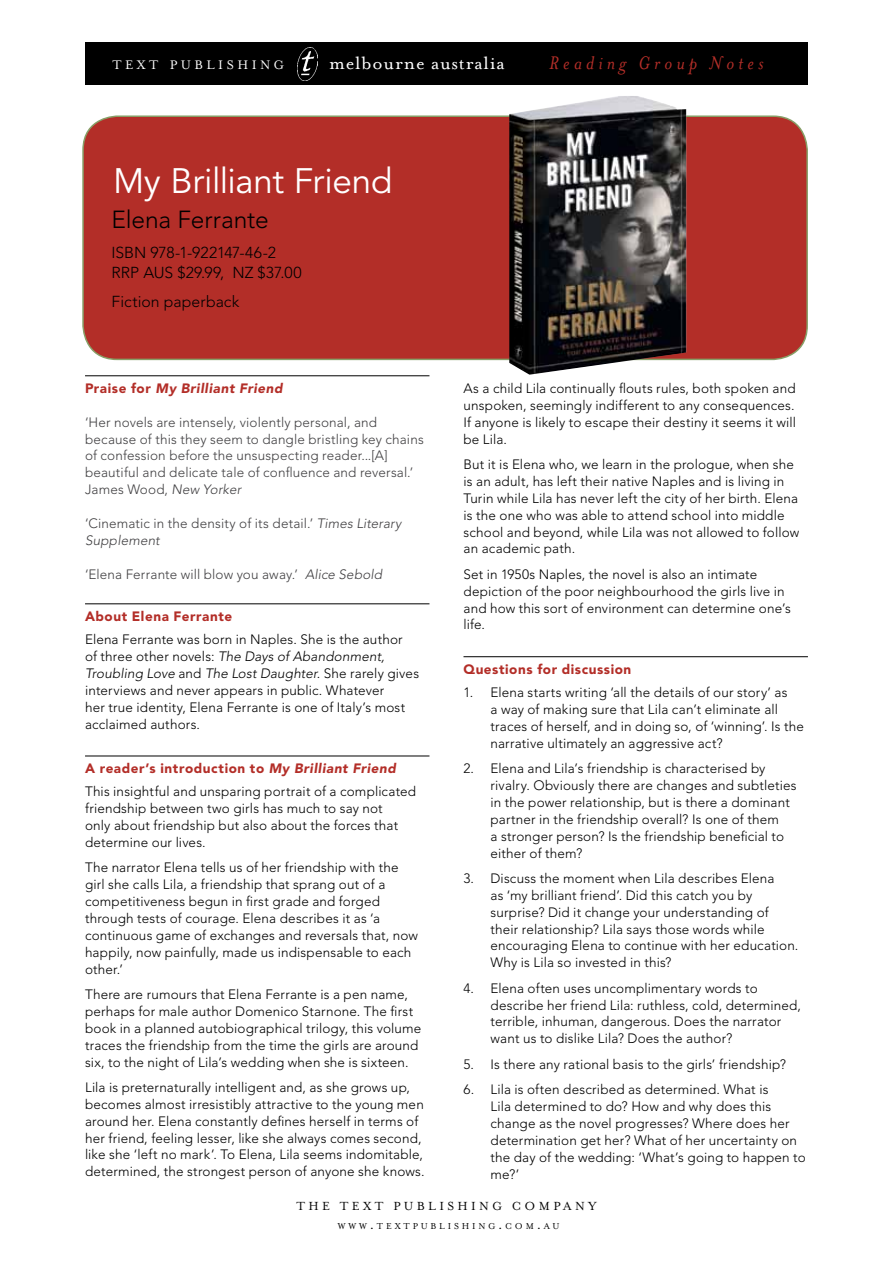
<style>
.page{position:relative;width:893px;height:1263px;background:#fff}
.page>*{position:absolute;margin:0;border:0;box-sizing:border-box;transform-origin:0 0}
.t1{font:35.1px "Avenir";letter-spacing:-.015em;color:#fff}
.t2{font:300 24.6px "Avenir";letter-spacing:-.005em;color:#000}
.t3{font:italic 21px "Mrs Eaves";letter-spacing:.2em;color:#b32e28}
.t4{font:20.4px "Mrs Eaves Roman";color:#fff}
.t5{font:300 15.75px/19.8px "Avenir";color:#000}
.t6{font:14.25px "Mrs Eaves Roman";letter-spacing:.245em;color:#fff}
.t7{font:300 13.5px/16.8px "Avenir";letter-spacing:.01em;color:#000}
.t8{font:300 13.5px/16.8px "Avenir";letter-spacing:.01em;color:#414042}
.t9{font:900 13.5px "Avenir";letter-spacing:.04em;color:#b32e28}
.t10{font:italic 900 13.5px "Avenir";letter-spacing:.04em;color:#b32e28}
.t11{font:13.5px "Mrs Eaves Roman";letter-spacing:.25em;color:#000}
.t12{font:9.9px "Mrs Eaves Roman";letter-spacing:.285em;color:#000}
.s1{font-style:normal}
.s2{font-style:italic}
.s3{font-weight:900;color:#b32e28}
.s4{font-weight:900;font-style:italic;color:#b32e28}
.s5{font-size:14.1px}
</style>
<div class="page">
<div style="left:85px;top:43px;width:723px;height:42px;background:#000"></div>
<hr style="left:85px;top:375px;width:344px;height:1px;background:#000">
<hr style="left:85px;top:603px;width:344px;height:1px;background:#000">
<hr style="left:85px;top:756px;width:344px;height:1px;background:#000">
<hr style="left:463px;top:656px;width:345px;height:1px;background:#000">
<img style="left:297px;top:47px;width:21px;height:33px">
<div style="left:83px;top:116px;width:724px;height:243px;background:#b32e28;border-radius:34px"></div>
<div style="left:82px;top:115px;width:726px;height:245px;border:2px solid #879f67;border-radius:34px"></div>
<img style="left:509px;top:96px;width:177px;height:279px">
<p class="t6" style="left:112px;top:57px;width:173px">TEXT PUBLISHING</p>
<h3 class="t4" style="left:329px;top:52px;width:177px">melbourne australia</h3>
<h3 class="t3" style="left:549px;top:52px;width:216px">Reading Group Notes</h3>
<h1 class="t1" style="left:113px;top:160px;width:281px">My Brilliant Friend</h1>
<h2 class="t2" style="left:112px;top:205px;width:159px">Elena Ferrante</h2>
<p class="t5" style="left:112px;top:243px;width:192px">ISBN 978-1-922147-46-2<br>RRP AUS $29.99, NZ $37.00</p>
<p class="t5" style="left:112px;top:292px;width:129px">Fiction paperback</p>
<p class="t10" style="left:85px;top:380px;width:199px"><span class="s1">Praise for</span> My Brilliant Friend</p>
<p class="t8" style="left:85px;top:414px;width:340px">‘Her novels are intensely, violently personal, and because of this they seem to dangle bristling key chains of confession before the unsuspecting reader...[A] beautiful and delicate tale of confluence and reversal.’ James Wood, <span class="s2">New Yorker</span></p>
<p class="t8" style="left:85px;top:515px;width:318px">‘Cinematic in the density of its detail.’ <span class="s2">Times Literary<br>Supplement</span></p>
<p class="t8" style="left:85px;top:565px;width:299px">‘Elena Ferrante will blow you away.’ <span class="s2">Alice Sebold</span></p>
<p class="t9" style="left:85px;top:608px;width:149px">About Elena Ferrante</p>
<p class="t7" style="left:85px;top:631px;width:336px">Elena Ferrante was born in Naples. She is the author<br>of three other novels: <span class="s2">The Days of Abandonment, Troubling Love</span> and <span class="s2">The Lost Daughter</span>. She rarely gives interviews and never appears in public. Whatever<br>her true identity, Elena Ferrante is one of Italy’s most acclaimed authors.</p>
<p class="t7" style="left:85px;top:757px;width:333px;line-height:23.2px"><span class="s3">A reader’s introduction to</span> <span class="s4">My Brilliant Friend<br></span>This insightful and unsparing portrait of a complicated</p>
<p class="t7" style="left:85px;top:800px;width:315px">friendship between two girls has much to say not only about friendship but also about the forces that determine our lives.</p>
<p class="t7" style="left:85px;top:859px;width:335px">The narrator Elena tells us of her friendship with the girl she calls Lila, a friendship that sprang out of a competitiveness begun in first grade and forged through tests of courage. Elena describes it as ‘a continuous game of exchanges and reversals that, now happily, now painfully, made us indispensable to each other.’</p>
<p class="t7" style="left:85px;top:986px;width:338px">There are rumours that Elena Ferrante is a pen name, perhaps for male author Domenico Starnone. The first book in a planned autobiographical trilogy, this volume traces the friendship from the time the girls are around six, to the night of Lila’s wedding when she is sixteen.</p>
<p class="t7" style="left:85px;top:1079px;width:341px">Lila is preternaturally intelligent and, as she grows up, becomes almost irresistibly attractive to the young men around her. Elena constantly defines herself in terms of her friend, feeling lesser, like she always comes second, like she ‘left no mark’. To Elena, Lila seems indomitable, determined, the strongest person of anyone she knows.</p>
<p class="t7" style="left:463px;top:380px;width:334px;text-align:justify">As a child Lila continually flouts rules, both spoken and unspoken, seemingly indifferent to any consequences.<br>If anyone is likely to escape their destiny it seems it will be Lila.</p>
<p class="t7" style="left:463px;top:456px;width:337px">But it is Elena who, we learn in the prologue, when she is an adult, has left their native Naples and is living in Turin while Lila has never left the city of her birth. Elena is the one who was able to attend school into middle school and beyond, while Lila was not allowed to follow an academic path.</p>
<p class="t7" style="left:463px;top:566px;width:329px">Set in 1950s Naples, the novel is also an intimate depiction of the poor neighbourhood the girls live in and how this sort of environment can determine one’s life.</p>
<p class="t9" style="left:463px;top:661px;width:169px">Questions for discussion</p>
<p class="t7" style="left:490px;top:684px;width:315px;text-indent:-27px">1. Elena starts writing ‘all the details of our story’ as<br>a way of making sure that Lila can’t eliminate all traces of herself, and in doing so, of ‘winning’. Is the narrative ultimately an aggressive act?</p>
<p class="t7" style="left:490px;top:760px;width:308px;text-indent:-27px">2. Elena and Lila’s friendship is characterised by rivalry. Obviously there are changes and subtleties in the power relationship, but is there a dominant partner in the friendship overall? Is one of them<br>a stronger person? Is the friendship beneficial to either of them?</p>
<p class="t7" style="left:490px;top:870px;width:309px;text-indent:-27px">3. Discuss the moment when Lila describes Elena<br>as ‘my brilliant friend’. Did this catch you by surprise? Did it change your understanding of their relationship? Lila says those words while encouraging Elena to continue with her education.<br>Why is Lila so invested in this?</p>
<p class="t7" style="left:490px;top:980px;width:312px;text-indent:-27px">4. Elena often uses uncomplimentary words to describe her friend Lila: ruthless, cold, determined, terrible, inhuman, dangerous. Does the narrator want us to dislike Lila? Does the author?</p>
<p class="t7" style="left:463px;top:1056px;width:324px">5. Is there any rational basis to the girls’ friendship?</p>
<p class="t7" style="left:490px;top:1081px;width:317px;text-indent:-27px">6. Lila is often described as determined. What is<br>Lila determined to do? How and why does this change as the novel progresses? Where does her determination get her? What of her uncertainty on the day of the wedding: ‘What’s going to happen to me?’</p>
<p class="t11" style="left:296px;top:1199px;width:302px">the text publishing company</p>
<p class="t12" style="left:338px;top:1221px;width:223px">WWW<span class="s5">.</span>TEXTPUBLISHING<span class="s5">.</span>COM<span class="s5">.</span>AU</p>
</div>
